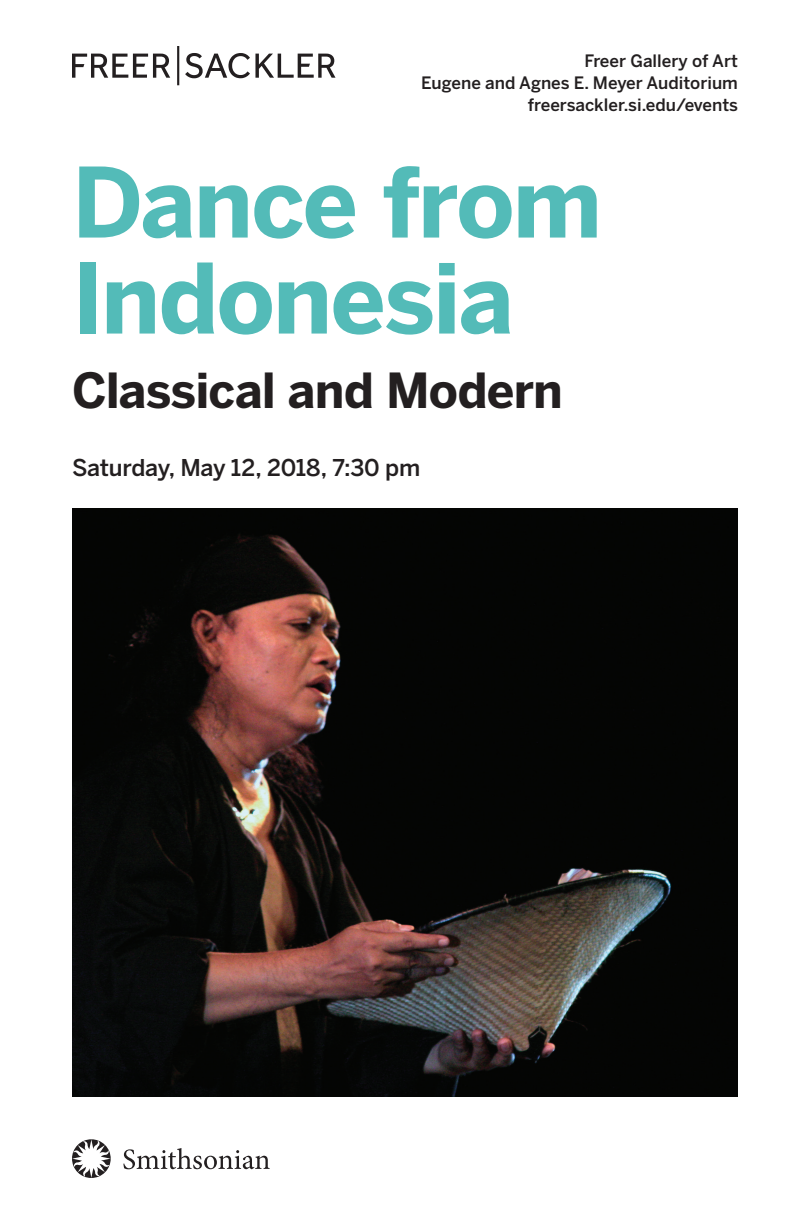
<style>
.page{position:relative;width:792px;height:1224px;background:#fff}
.page>*{position:absolute;margin:0;border:0;box-sizing:border-box;transform-origin:0 0}
.t1{font:700 96px/96px "Benton Sans";letter-spacing:-.02em;color:#53bbb8}
.t2{font:700 48px "Benton Sans";letter-spacing:-.015em;color:#231f20}
.t3{font:500 23px "Benton Sans";letter-spacing:-.015em;color:#231f20}
.t4{font:500 17px/22px "Benton Sans";color:#231f20;text-align:right}
</style>
<div class="page">
<svg style="left:123px;top:1148px;width:147px;height:21px"></svg>
<svg style="left:72px;top:1139px;width:39px;height:39px"></svg>
<svg style="left:72px;top:46px;width:264px;height:39px"></svg>
<img style="left:72px;top:508px;width:666px;height:588px">
<p class="t4" style="left:421px;top:50px;width:318px">Freer Gallery of Art<br>Eugene and Agnes E. Meyer Auditorium freersackler.si.edu/events</p>
<h1 class="t1" style="left:72px;top:156px;width:532px">Dance from<br>Indonesia</h1>
<h2 class="t2" style="left:72px;top:360px;width:492px">Classical and Modern</h2>
<h3 class="t3" style="left:72px;top:453px;width:350px">Saturday, May 12, 2018, 7:30 pm</h3>
</div>
